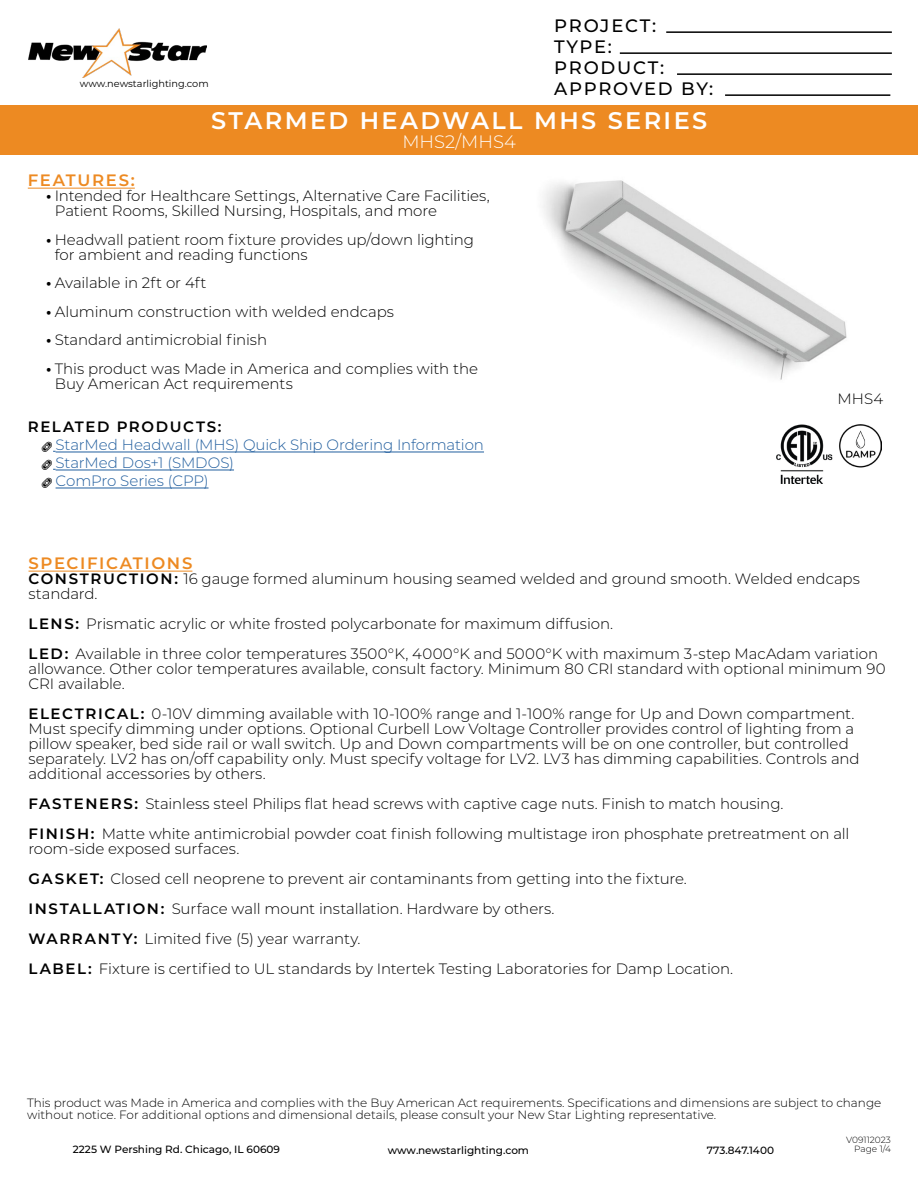
<style>
.page{position:relative;width:918px;height:1188px;background:#fff}
.page>*{position:absolute;margin:0;border:0;box-sizing:border-box;transform-origin:0 0}
.t1{font:600 24px "Montserrat";letter-spacing:.1em;color:#fff}
.t2{font:500 18px/21px "Montserrat";letter-spacing:.09em;color:#000}
.t3{font:300 18px "Montserrat";color:#fff}
.t4{font:600 16.5px "Montserrat";letter-spacing:.1em;color:#ed8a22}
.t5{font:300 15px/15px "Montserrat";letter-spacing:-.005em;color:#000}
.t6{font:300 15px/18px "Montserrat";letter-spacing:-.01em;color:#215e9e}
.t7{font:600 15px "Montserrat";letter-spacing:.105em;color:#000}
.t8{font:300 12px/12px "Montserrat";color:#000}
.t9{font:500 10.5px "Montserrat";color:#000}
.t10{font:9.75px "Montserrat";color:#000}
.t11{font:300 9px/9px "Montserrat";color:#000;text-align:right}
.s1{font-weight:700}
.s2{font-weight:600}
</style>
<div class="page">
<img style="left:28px;top:29px;width:179px;height:49px">
<div style="left:0;top:105px;width:918px;height:50px;background:#ed8a22"></div>
<hr style="left:666px;top:31px;width:226px;height:2px;background:#000">
<hr style="left:620px;top:52px;width:272px;height:2px;background:#000">
<hr style="left:677px;top:73px;width:215px;height:2px;background:#000">
<hr style="left:725px;top:94px;width:165px;height:2px;background:#000">
<img style="left:543px;top:180px;width:304px;height:200px">
<hr style="left:28px;top:188px;width:107px;height:1px;background:#ed8a22">
<hr style="left:56px;top:452px;width:428px;height:1px;background:#215e9e">
<hr style="left:56px;top:470px;width:178px;height:1px;background:#215e9e">
<hr style="left:56px;top:488px;width:153px;height:1px;background:#215e9e">
<hr style="left:29px;top:571px;width:163px;height:1px;background:#ed8a22">
<img style="left:776px;top:424px;width:106px;height:60px">
<p class="t2" style="left:554px;top:14px;width:161px">PROJECT:<br>TYPE:<br>PRODUCT:<br>APPROVED BY:</p>
<h1 class="t1" style="left:211px;top:103px;width:498px">STARMED HEADWALL MHS SERIES</h1>
<p class="t3" style="left:402px;top:130px;width:115px">MHS2/MHS4</p>
<p class="t10" style="left:80px;top:77px;width:130px">www.newstarlighting.com</p>
<p class="t4" style="left:28px;top:169px;width:109px">FEATURES:</p>
<p class="t5" style="left:55px;top:188px;width:437px;text-indent:-9px"><span class="s1">•</span> Intended for Healthcare Settings, Alternative Care Facilities,<br>Patient Rooms, Skilled Nursing, Hospitals, and more</p>
<p class="t5" style="left:55px;top:232px;width:421px;text-indent:-9px"><span class="s1">•</span> Headwall patient room fixture provides up/down lighting for ambient and reading functions</p>
<p class="t5" style="left:46px;top:275px;width:162px"><span class="s1">•</span> Available in 2ft or 4ft</p>
<p class="t5" style="left:46px;top:304px;width:349px"><span class="s1">•</span> Aluminum construction with welded endcaps</p>
<p class="t5" style="left:46px;top:332px;width:222px"><span class="s1">•</span> Standard antimicrobial finish</p>
<p class="t5" style="left:55px;top:361px;width:425px;text-indent:-9px"><span class="s1">•</span> This product was Made in America and complies with the<br>Buy American Act requirements</p>
<p class="t7" style="left:28px;top:417px;width:195px">RELATED PRODUCTS:</p>
<p class="t6" style="left:56px;top:436px;width:430px">StarMed Headwall (MHS) Quick Ship Ordering Information<br>StarMed Dos+1 (SMDOS)<br>ComPro Series (CPP)</p>
<p class="t5" style="left:838px;top:391px;width:47px">MHS4</p>
<p class="t4" style="left:29px;top:552px;width:165px">SPECIFICATIONS</p>
<p class="t5" style="left:29px;top:571px;width:833px"><span class="s2">CONSTRUCTION:</span> 16 gauge formed aluminum housing seamed welded and ground smooth. Welded endcaps standard.</p>
<p class="t5" style="left:29px;top:609px;width:851px;line-height:30px"><span class="s2">LENS:</span> Prismatic acrylic or white frosted polycarbonate for maximum diffusion.<br><span class="s2">LED:</span> Available in three color temperatures 3500°K, 4000°K and 5000°K with maximum 3-step MacAdam variation</p>
<p class="t5" style="left:29px;top:661px;width:859px">allowance. Other color temperatures available, consult factory. Minimum 80 CRI standard with optional minimum 90<br>CRI available.</p>
<p class="t5" style="left:29px;top:706px;width:833px"><span class="s2">ELECTRICAL:</span> 0-10V dimming available with 10-100% range and 1-100% range for Up and Down compartment.<br>Must specify dimming under options. Optional Curbell Low Voltage Controller provides control of lighting from a pillow speaker, bed side rail or wall switch. Up and Down compartments will be on one controller, but controlled separately. LV2 has on/off capability only. Must specify voltage for LV2. LV3 has dimming capabilities. Controls and additional accessories by others.</p>
<p class="t5" style="left:29px;top:789px;width:823px;line-height:30px"><span class="s2">FASTENERS:</span> Stainless steel Philips flat head screws with captive cage nuts. Finish to match housing.<br><span class="s2">FINISH:</span> Matte white antimicrobial powder coat finish following multistage iron phosphate pretreatment on all</p>
<p class="t5" style="left:29px;top:834px;width:706px;line-height:30px">room-side exposed surfaces.<br><span class="s2">GASKET:</span> Closed cell neoprene to prevent air contaminants from getting into the fixture.<br><span class="s2">INSTALLATION:</span> Surface wall mount installation. Hardware by others.<br><span class="s2">WARRANT Y:</span> Limited five (5) year warranty.<br><span class="s2">L ABEL:</span> Fixture is certified to UL standards by Intertek Testing Laboratories for Damp Location.</p>
<p class="t8" style="left:27px;top:1096px;width:856px">This product was Made in America and complies with the Buy American Act requirements. Specifications and dimensions are subject to change without notice. For additional options and dimensional details, please consult your New Star Lighting representative.</p>
<p class="t9" style="left:73px;top:1142px;width:209px">2225 W Pershing Rd. Chicago, IL 60609</p>
<p class="t9" style="left:388px;top:1143px;width:143px">www.newstarlighting.com</p>
<p class="t9" style="left:707px;top:1142px;width:69px">773.847.1400</p>
<p class="t11" style="left:846px;top:1135px;width:46px">V09112023<br>Page 1/4</p>
</div>
